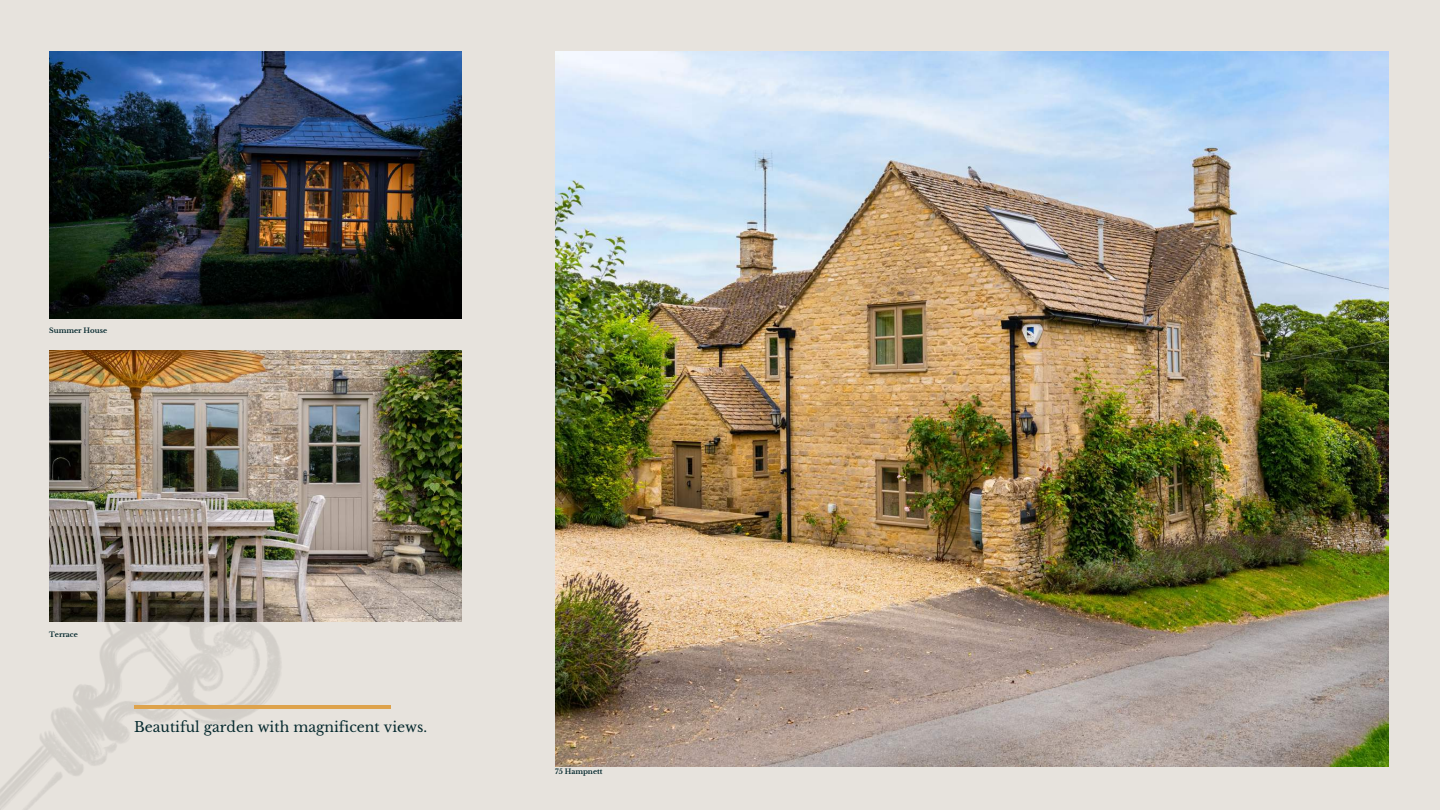
<style>
.page{position:relative;width:1440px;height:810px;background:#e7e3dd}
.page>*{position:absolute;margin:0;border:0;box-sizing:border-box;transform-origin:0 0}
.t1{font:52px "Open Sans";color:#dea34c}
.t2{font:14px "Libre Baskerville";color:#05292e}
.t3{font:700 7px "Libre Baskerville";color:#05292e}
</style>
<div class="page">
<img style="left:0;top:621px;width:318px;height:189px">
<img style="left:555px;top:52px;width:833px;height:714px">
<img style="left:49px;top:52px;width:413px;height:266px">
<img style="left:49px;top:351px;width:413px;height:270px">
<p class="t3" style="left:49px;top:327px;width:60px">Summer House</p>
<p class="t3" style="left:49px;top:630px;width:30px">Terrace</p>
<h1 class="t1" style="left:134px;top:645px;width:258px">___________</h1>
<p class="t2" style="left:134px;top:719px;width:295px">Beautiful garden with magnificent views.</p>
<p class="t3" style="left:555px;top:767px;width:49px">75 Hampnett</p>
</div>
